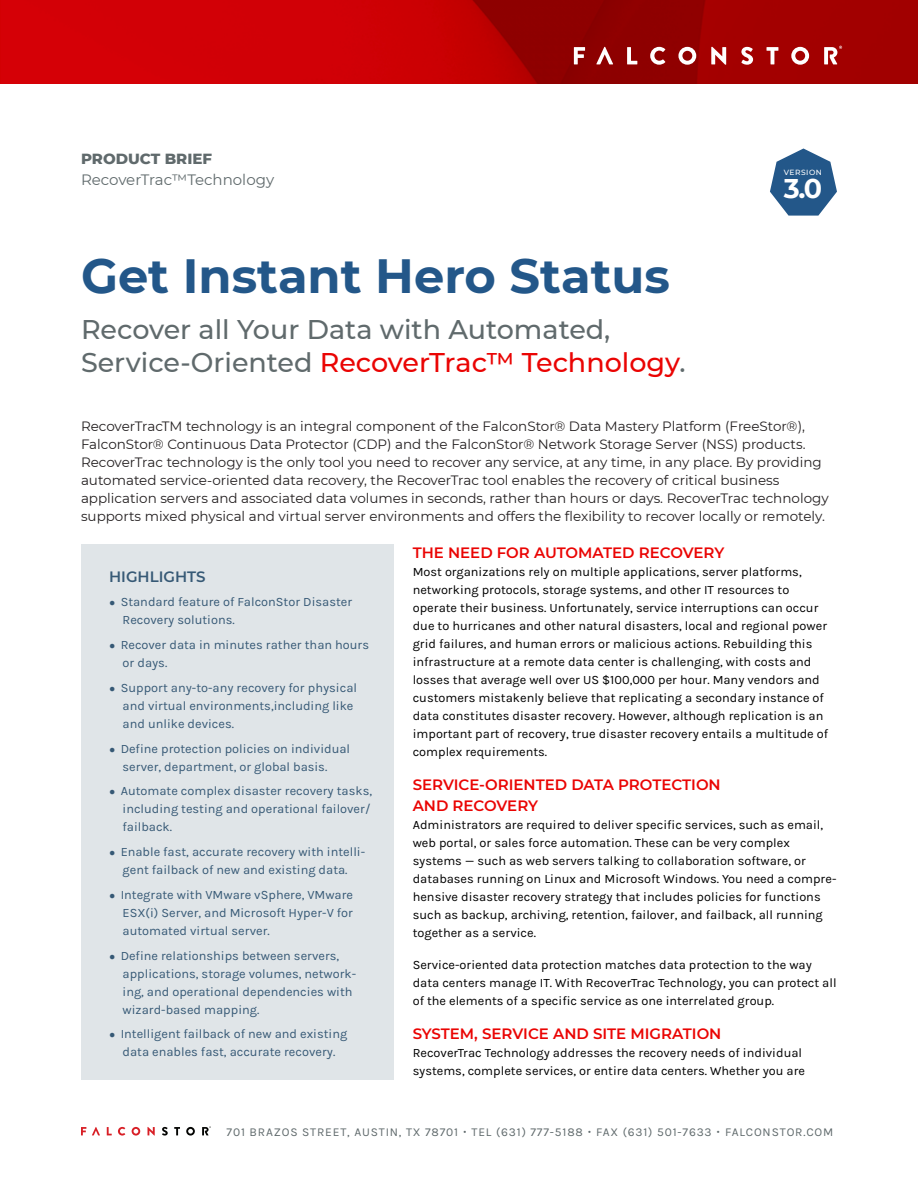
<style>
.page{position:relative;width:918px;height:1188px;background:#fff}
.page>*{position:absolute;margin:0;border:0;box-sizing:border-box;transform-origin:0 0}
.Page_headline{font:700 48px "Montserrat";color:#235789}
.Page_subheadline{font:500 27px/33px "Montserrat";color:#606a6c}
.t1{font:700 27px "Montserrat";color:#fff}
.paragraph_header{font:600 15px/21px "Montserrat";color:#ea0403}
.Product_Brief{font:15px "Montserrat";color:#606a6c}
.Product_Brief-2{font:800 15px "Montserrat";color:#606a6c}
.t2{font:600 15px "Montserrat";color:#0c3659}
.Lead_in{font:13.5px/18px "Montserrat";color:#231f20}
.Body_copy{font:12.75px/18px "Karla";color:#000}
.t3{font:12.75px/18px "Karla";color:#0c3659}
.t4{font:12px "Karla";letter-spacing:.07em;color:#606a6c}
.t5{font:500 7.5px "Montserrat";letter-spacing:.07em;color:#fff}
.s1{color:#ea0403}
.s2{font-family:"Arial";font-size:10.5px}
.s3{font-family:"Raleway"}
</style>
<div class="page">
<img style="left:0;top:0;width:918px;height:83px">
<svg style="left:574px;top:47px;width:11px;height:17px"></svg>
<svg style="left:627px;top:47px;width:10px;height:17px"></svg>
<svg style="left:650px;top:47px;width:15px;height:18px"></svg>
<svg style="left:678px;top:47px;width:18px;height:18px"></svg>
<svg style="left:711px;top:47px;width:15px;height:18px"></svg>
<svg style="left:741px;top:47px;width:12px;height:18px"></svg>
<svg style="left:767px;top:47px;width:11px;height:17px"></svg>
<svg style="left:791px;top:47px;width:18px;height:18px"></svg>
<svg style="left:596px;top:47px;width:17px;height:17px"></svg>
<svg style="left:824px;top:46px;width:18px;height:18px"></svg>
<svg style="left:81px;top:1127px;width:5px;height:8px"></svg>
<svg style="left:107px;top:1127px;width:5px;height:8px"></svg>
<svg style="left:118px;top:1127px;width:7px;height:9px"></svg>
<svg style="left:132px;top:1127px;width:8px;height:9px"></svg>
<svg style="left:148px;top:1127px;width:7px;height:9px"></svg>
<svg style="left:162px;top:1127px;width:6px;height:9px"></svg>
<svg style="left:174px;top:1127px;width:6px;height:8px"></svg>
<svg style="left:186px;top:1127px;width:9px;height:9px"></svg>
<svg style="left:92px;top:1127px;width:8px;height:8px"></svg>
<svg style="left:202px;top:1126px;width:9px;height:9px"></svg>
<div style="left:82px;top:544px;width:312px;height:535px;background:#e0e5e8"></div>
<svg style="left:770px;top:148px;width:67px;height:68px"></svg>
<p class="Product_Brief-2" style="left:81px;top:147px;width:133px">PRODUCT BRIEF</p>
<p class="Product_Brief" style="left:81px;top:169px;width:195px">RecoverTrac™Technology</p>
<p class="Page_headline" style="left:81px;top:241px;width:591px">Get Instant Hero Status</p>
<p class="Page_subheadline" style="left:81px;top:312px;width:606px">Recover all Your Data with Automated,<br>Service-Oriented <span class="s1">RecoverTrac™ Technology</span>.</p>
<p class="t5" style="left:784px;top:167px;width:40px">VERSION</p>
<p class="t1" style="left:784px;top:169px;width:40px">3.0</p>
<p class="Lead_in" style="left:81px;top:416px;width:749px">RecoverTracTM technology is an integral component of the FalconStor® Data Mastery Platform (FreeStor®), FalconStor® Continuous Data Protector (CDP) and the FalconStor® Network Storage Server (NSS) products.<br>RecoverTrac technology is the only tool you need to recover any service, at any time, in any place. By providing automated service-oriented data recovery, the RecoverTrac tool enables the recovery of critical business application servers and associated data volumes in seconds, rather than hours or days. RecoverTrac technology supports mixed physical and virtual server environments and offers the flexibility to recover locally or remotely.</p>
<p class="t2" style="left:109px;top:566px;width:98px">HIGHLIGHTS</p>
<p class="t3" style="left:123px;top:593px;width:231px;text-indent:-14px"><span class="s2">●</span> Standard feature of FalconStor Disaster<br>Recovery solutions.</p>
<p class="t3" style="left:123px;top:636px;width:248px;text-indent:-14px"><span class="s2">●</span> Recover data in minutes rather than hours or days.</p>
<p class="t3" style="left:123px;top:679px;width:236px;text-indent:-14px"><span class="s2">●</span> Support any-to-any recovery for physical and virtual environments,including like and unlike devices.</p>
<p class="t3" style="left:123px;top:739px;width:229px;text-indent:-14px"><span class="s2">●</span> Define protection policies on individual server, department, or global basis.</p>
<p class="t3" style="left:123px;top:782px;width:251px;text-align:justify;text-indent:-14px"><span class="s2">●</span> Automate complex disaster recovery tasks, including testing and operational failover/ failback.</p>
<p class="t3" style="left:109px;top:843px;width:258px;text-align:center"><span class="s2">●</span> Enable fast, accurate recovery with intelli&shy;gent failback of new and existing data.</p>
<p class="t3" style="left:123px;top:886px;width:232px;text-align:justify;text-indent:-14px"><span class="s2">●</span> Integrate with VMware vSphere, VMware ESX(i) Server, and Microsoft Hyper-V for automated virtual server.</p>
<p class="t3" style="left:123px;top:946px;width:235px;text-indent:-14px"><span class="s2">●</span> Define relationships between servers, applications, storage volumes, network&shy;ing, and operational dependencies with wizard-based mapping.</p>
<p class="t3" style="left:109px;top:1025px;width:240px;text-align:center"><span class="s2">●</span> Intelligent failback of new and existing data enables fast, accurate recovery.</p>
<p class="paragraph_header" style="left:413px;top:541px;width:313px">THE NEED FOR AUTOMATED RECOVERY</p>
<p class="Body_copy" style="left:413px;top:563px;width:417px">Most organizations rely on multiple applications, server platforms, networking protocols, storage systems, and other IT resources to operate their business. Unfortunately, service interruptions can occur due to hurricanes and other natural disasters, local and regional power grid failures, and human errors or malicious actions. Rebuilding this infrastructure at a remote data center is challenging, with costs and losses that average well over US $100,000 per hour. Many vendors and customers mistakenly believe that replicating a secondary instance of data constitutes disaster recovery. However, although replication is an important part of recovery, true disaster recovery entails a multitude of complex requirements.</p>
<p class="paragraph_header" style="left:413px;top:774px;width:310px">SERVICE-ORIENTED DATA PROTECTION<br>AND RECOVERY</p>
<p class="Body_copy" style="left:413px;top:816px;width:425px">Administrators are required to deliver specific services, such as email, web portal, or sales force automation. These can be very complex systems — such as web servers talking to collaboration software, or databases running on Linux and Microsoft Windows. You need a compre&shy;hensive disaster recovery strategy that includes policies for functions such as backup, archiving, retention, failover, and failback, all running together as a service.</p>
<p class="Body_copy" style="left:413px;top:956px;width:425px">Service-oriented data protection matches data protection to the way data centers manage IT. With RecoverTrac Technology, you can protect all of the elements of a specific service as one interrelated group.</p>
<p class="paragraph_header" style="left:413px;top:1023px;width:310px">SYSTEM, SERVICE AND SITE MIGRATION</p>
<p class="Body_copy" style="left:413px;top:1044px;width:394px">RecoverTrac Technology addresses the recovery needs of individual systems, complete services, or entire data centers. Whether you are</p>
<p class="t4" style="left:227px;top:1125px;width:608px">701 BRAZOS STREET, AUSTIN, TX 78701 <span class="s3">•</span> TEL (631) 777-5188 <span class="s3">•</span> FAX (631) 501-7633 <span class="s3">•</span> FALCONSTOR.COM</p>
</div>
